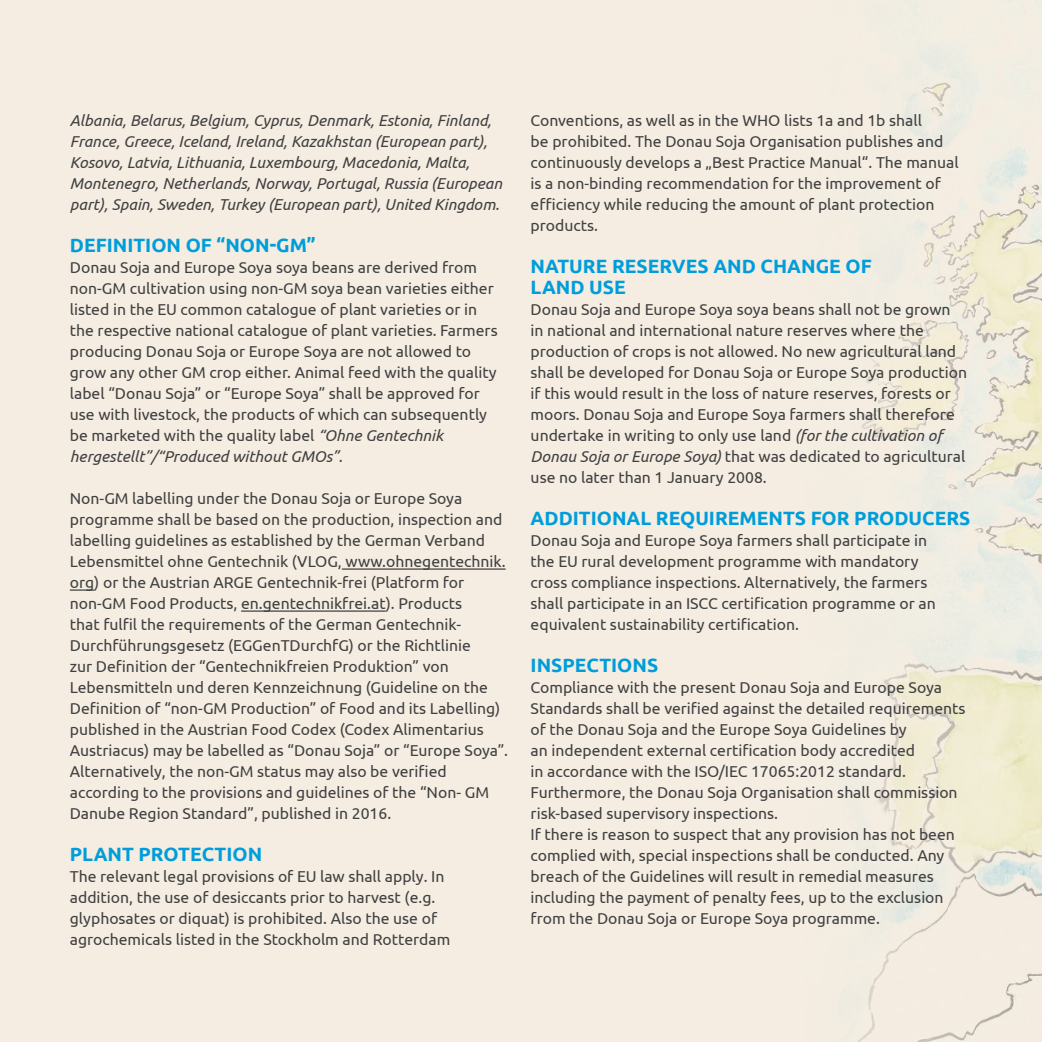
<style>
.page{position:relative;width:1042px;height:1042px;background:#fff}
.page>*{position:absolute;margin:0;border:0;box-sizing:border-box;transform-origin:0 0}
.t1{font:700 19.25px/21px "Ubuntu";color:#009ddb}
.t2{font:15.75px/21px "Ubuntu";color:#404041}
.t3{font:italic 15.75px/21px "Ubuntu";color:#404041}
.s1{font-style:italic}
</style>
<div class="page">
<div style="left:0;top:0;width:1042px;height:1041px;background:#f5ede1"></div>
<img style="left:644px;top:0;width:398px;height:1042px">
<hr style="left:342px;top:568px;width:164px;height:2px;background:#404041">
<hr style="left:70px;top:589px;width:24px;height:2px;background:#404041">
<hr style="left:241px;top:610px;width:145px;height:2px;background:#404041">
<p class="t3" style="left:70px;top:111px;width:434px">Albania, Belarus, Belgium, Cyprus, Denmark, Estonia, Finland, France, Greece, Iceland, Ireland, Kazakhstan (European part), Kosovo, Latvia, Lithuania, Luxembourg, Macedonia, Malta, Montenegro, Netherlands, Norway, Portugal, Russia (European part), Spain, Sweden, Turkey (European part), United Kingdom.</p>
<p class="t1" style="left:70px;top:234px;width:247px">DEFINITION OF “NON-GM”</p>
<p class="t2" style="left:70px;top:256px;width:429px">Donau Soja and Europe Soya soya beans are derived from non-GM cultivation using non-GM soya bean varieties either listed in the EU common catalogue of plant varieties or in the respective national catalogue of plant varieties. Farmers producing Donau Soja or Europe Soya are not allowed to grow any other GM crop either. Animal feed with the quality label “Donau Soja” or “Europe Soya” shall be approved for use with livestock, the products of which can subsequently be marketed with the quality label <span class="s1">“Ohne Gentechnik hergestellt”/“Produced without GMOs”.</span></p>
<p class="t2" style="left:70px;top:487px;width:440px">Non-GM labelling under the Donau Soja or Europe Soya programme shall be based on the production, inspection and labelling guidelines as established by the German Verband Lebensmittel ohne Gentechnik (VLOG, www.ohnegentechnik. org) or the Austrian ARGE Gentechnik-frei (Platform for non-GM Food Products, en.gentechnikfrei.at). Products<br>that fulfil the requirements of the German Gentechnik-Durchführungsgesetz (EGGenTDurchfG) or the Richtlinie<br>zur Definition der “Gentechnikfreien Produktion” von Lebensmitteln und deren Kennzeichnung (Guideline on the Definition of “non-GM Production” of Food and its Labelling) published in the Austrian Food Codex (Codex Alimentarius Austriacus) may be labelled as “Donau Soja” or “Europe Soya”.<br>Alternatively, the non-GM status may also be verified according to the provisions and guidelines of the “Non- GM Danube Region Standard”, published in 2016.</p>
<p class="t1" style="left:70px;top:845px;width:194px">PLANT PROTECTION</p>
<p class="t2" style="left:70px;top:865px;width:382px">The relevant legal provisions of EU law shall apply. In addition, the use of desiccants prior to harvest (e.g. glyphosates or diquat) is prohibited. Also the use of agrochemicals listed in the Stockholm and Rotterdam</p>
<p class="t2" style="left:530px;top:109px;width:430px">Conventions, as well as in the WHO lists 1a and 1b shall<br>be prohibited. The Donau Soja Organisation publishes and continuously develops a „Best Practice Manual“. The manual is a non-binding recommendation for the improvement of efficiency while reducing the amount of plant protection products.</p>
<p class="t1" style="left:530px;top:257px;width:343px">NATURE RESERVES AND CHANGE OF<br>LAND USE</p>
<p class="t2" style="left:530px;top:298px;width:438px">Donau Soja and Europe Soya soya beans shall not be grown in national and international nature reserves where the production of crops is not allowed. No new agricultural land shall be developed for Donau Soja or Europe Soya production if this would result in the loss of nature reserves, forests or moors. Donau Soja and Europe Soya farmers shall therefore undertake in writing to only use land <span class="s1">(for the cultivation of Donau Soja or Europe Soya)</span> that was dedicated to agricultural use no later than 1 January 2008.</p>
<p class="t1" style="left:530px;top:509px;width:441px">ADDITIONAL REQUIREMENTS FOR PRODUCERS</p>
<p class="t2" style="left:530px;top:529px;width:407px">Donau Soja and Europe Soya farmers shall participate in the EU rural development programme with mandatory cross compliance inspections. Alternatively, the farmers shall participate in an ISCC certification programme or an equivalent sustainability certification.</p>
<p class="t1" style="left:530px;top:656px;width:129px">INSPECTIONS</p>
<p class="t2" style="left:530px;top:676px;width:436px">Compliance with the present Donau Soja and Europe Soya Standards shall be verified against the detailed requirements of the Donau Soja and the Europe Soya Guidelines by<br>an independent external certification body accredited<br>in accordance with the ISO/IEC 17065:2012 standard.<br>Furthermore, the Donau Soja Organisation shall commission risk-based supervisory inspections.<br>If there is reason to suspect that any provision has not been complied with, special inspections shall be conducted. Any breach of the Guidelines will result in remedial measures including the payment of penalty fees, up to the exclusion from the Donau Soja or Europe Soya programme.</p>
</div>
